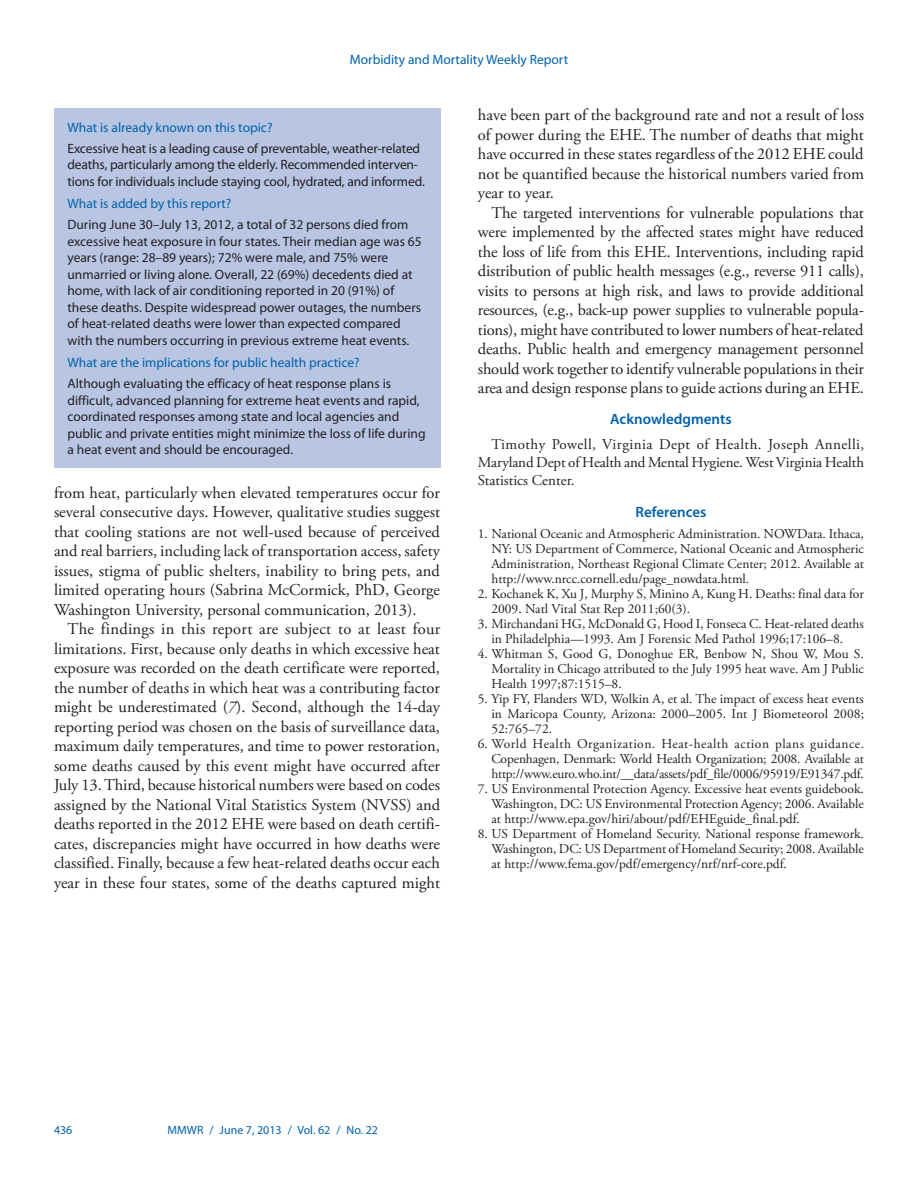
<style>
.page{position:relative;width:918px;height:1188px;background:#fff}
.page>*{position:absolute;margin:0;border:0;box-sizing:border-box;transform-origin:0 0}
.body_copy{font:16.5px/19.5px "Adobe Garamond Pro";color:#231f20;text-align:justify}
.acknowl_text{font:15px/18px "Adobe Garamond Pro";letter-spacing:-.01em;color:#231f20;text-align:justify}
.headline3{font:600 15px "Myriad Pro";color:#0161ab}
.reference_text_1-9{font:13.5px/15px "Adobe Garamond Pro";color:#231f20;text-align:justify}
.fb_answer{font:13.5px/16.5px "Myriad Pro";color:#231f20}
.fb_question{font:13.5px "Myriad Pro";color:#0161ab}
.footer_left{font:12px "Myriad Pro";color:#0161ab}
.s1{font-style:italic}
</style>
<div class="page">
<div style="left:54px;top:108px;width:386px;height:360px;background:#b8c6e3"></div>
<p class="fb_question" style="left:350px;top:51px;width:220px">Morbidity and Mortality Weekly Report</p>
<p class="fb_question" style="left:68px;top:119px;width:206px">What is already known on this topic?</p>
<p class="fb_answer" style="left:68px;top:140px;width:359px">Excessive heat is a leading cause of preventable, weather-related deaths, particularly among the elderly. Recommended interven&shy;tions for individuals include staying cool, hydrated, and informed.</p>
<p class="fb_question" style="left:68px;top:195px;width:165px">What is added by this report?</p>
<p class="fb_answer" style="left:68px;top:216px;width:356px">During June 30–July 13, 2012, a total of 32 persons died from excessive heat exposure in four states. Their median age was 65 years (range: 28–89 years); 72% were male, and 75% were unmarried or living alone. Overall, 22 (69%) decedents died at home, with lack of air conditioning reported in 20 (91%) of these deaths. Despite widespread power outages, the numbers of heat-related deaths were lower than expected compared with the numbers occurring in previous extreme heat events.</p>
<p class="fb_question" style="left:68px;top:354px;width:294px">What are the implications for public health practice?</p>
<p class="fb_answer" style="left:68px;top:375px;width:360px">Although evaluating the efficacy of heat response plans is difficult, advanced planning for extreme heat events and rapid, coordinated responses among state and local agencies and public and private entities might minimize the loss of life during a heat event and should be encouraged.</p>
<p class="body_copy" style="left:54px;top:483px;width:388px">from heat, particularly when elevated temperatures occur for several consecutive days. However, qualitative studies suggest that cooling stations are not well-used because of perceived and real barriers, including lack of transportation access, safety issues, stigma of public shelters, inability to bring pets, and limited operating hours (Sabrina McCormick, PhD, George Washington University, personal communication, 2013).</p>
<p class="body_copy" style="left:54px;top:620px;width:388px;text-indent:13px">The findings in this report are subject to at least four limitations. First, because only deaths in which excessive heat exposure was recorded on the death certificate were reported, the number of deaths in which heat was a contributing factor might be underestimated (<span class="s1">7</span>). Second, although the 14-day reporting period was chosen on the basis of surveillance data, maximum daily temperatures, and time to power restoration, some deaths caused by this event might have occurred after July 13. Third, because historical numbers were based on codes assigned by the National Vital Statistics System (NVSS) and deaths reported in the 2012 EHE were based on death certifi&shy;cates, discrepancies might have occurred in how deaths were classified. Finally, because a few heat-related deaths occur each year in these four states, some of the deaths captured might</p>
<p class="body_copy" style="left:478px;top:106px;width:388px">have been part of the background rate and not a result of loss of power during the EHE. The number of deaths that might have occurred in these states regardless of the 2012 EHE could not be quantified because the historical numbers varied from year to year.</p>
<p class="body_copy" style="left:478px;top:203px;width:388px;text-indent:13px">The targeted interventions for vulnerable populations that were implemented by the affected states might have reduced the loss of life from this EHE. Interventions, including rapid distribution of public health messages (e.g., reverse 911 calls), visits to persons at high risk, and laws to provide additional resources, (e.g., back-up power supplies to vulnerable popula&shy;tions), might have contributed to lower numbers of heat-related deaths. Public health and emergency management personnel should work together to identify vulnerable populations in their area and design response plans to guide actions during an EHE.</p>
<p class="headline3" style="left:610px;top:410px;width:123px">Acknowledgments</p>
<p class="acknowl_text" style="left:478px;top:436px;width:388px;text-indent:14px">Timothy Powell, Virginia Dept of Health. Joseph Annelli, Maryland Dept of Health and Mental Hygiene. West Virginia Health Statistics Center.</p>
<p class="headline3" style="left:636px;top:502px;width:72px">References</p>
<p class="reference_text_1-9" style="left:491px;top:527px;width:374px;text-indent:-14px">1. National Oceanic and Atmospheric Administration. NOWData. Ithaca, NY: US Department of Commerce, National Oceanic and Atmospheric Administration, Northeast Regional Climate Center; 2012. Available at http://www.nrcc.cornell.edu/page_nowdata.html.</p>
<p class="reference_text_1-9" style="left:491px;top:587px;width:374px;text-indent:-14px">2. Kochanek K, Xu J, Murphy S, Minino A, Kung H. Deaths: final data for<br>2009. Natl Vital Stat Rep 2011;60(3).</p>
<p class="reference_text_1-9" style="left:478px;top:617px;width:387px;text-align:center">3. Mirchandani HG, McDonald G, Hood I, Fonseca C. Heat-related deaths in Philadelphia—1993. Am J Forensic Med Pathol 1996;17:106–8.</p>
<p class="reference_text_1-9" style="left:491px;top:647px;width:374px;text-indent:-14px">4. Whitman S, Good G, Donoghue ER, Benbow N, Shou W, Mou S.<br>Mortality in Chicago attributed to the July 1995 heat wave. Am J Public Health 1997;87:1515–8.</p>
<p class="reference_text_1-9" style="left:491px;top:692px;width:374px;text-indent:-14px">5. Yip FY, Flanders WD, Wolkin A, et al. The impact of excess heat events in Maricopa County, Arizona: 2000–2005. Int J Biometeorol 2008; 52:765–72.</p>
<p class="reference_text_1-9" style="left:491px;top:737px;width:374px;text-indent:-14px">6. World Health Organization. Heat-health action plans guidance.<br>Copenhagen, Denmark: World Health Organization; 2008. Available at http://www.euro.who.int/__data/assets/pdf_file/0006/95919/E91347.pdf.</p>
<p class="reference_text_1-9" style="left:491px;top:782px;width:374px;text-indent:-14px">7. US Environmental Protection Agency. Excessive heat events guidebook.<br>Washington, DC: US Environmental Protection Agency; 2006. Available at http://www.epa.gov/hiri/about/pdf/EHEguide_final.pdf.</p>
<p class="reference_text_1-9" style="left:491px;top:827px;width:374px;text-indent:-14px">8. US Department of Homeland Security. National response framework.<br>Washington, DC: US Department of Homeland Security; 2008. Available at http://www.fema.gov/pdf/emergency/nrf/nrf-core.pdf.</p>
<p class="footer_left" style="left:54px;top:1123px;width:20px">436</p>
<p class="footer_left" style="left:168px;top:1123px;width:212px">MMWR / June 7, 2013 / Vol. 62 / No. 22</p>
</div>
